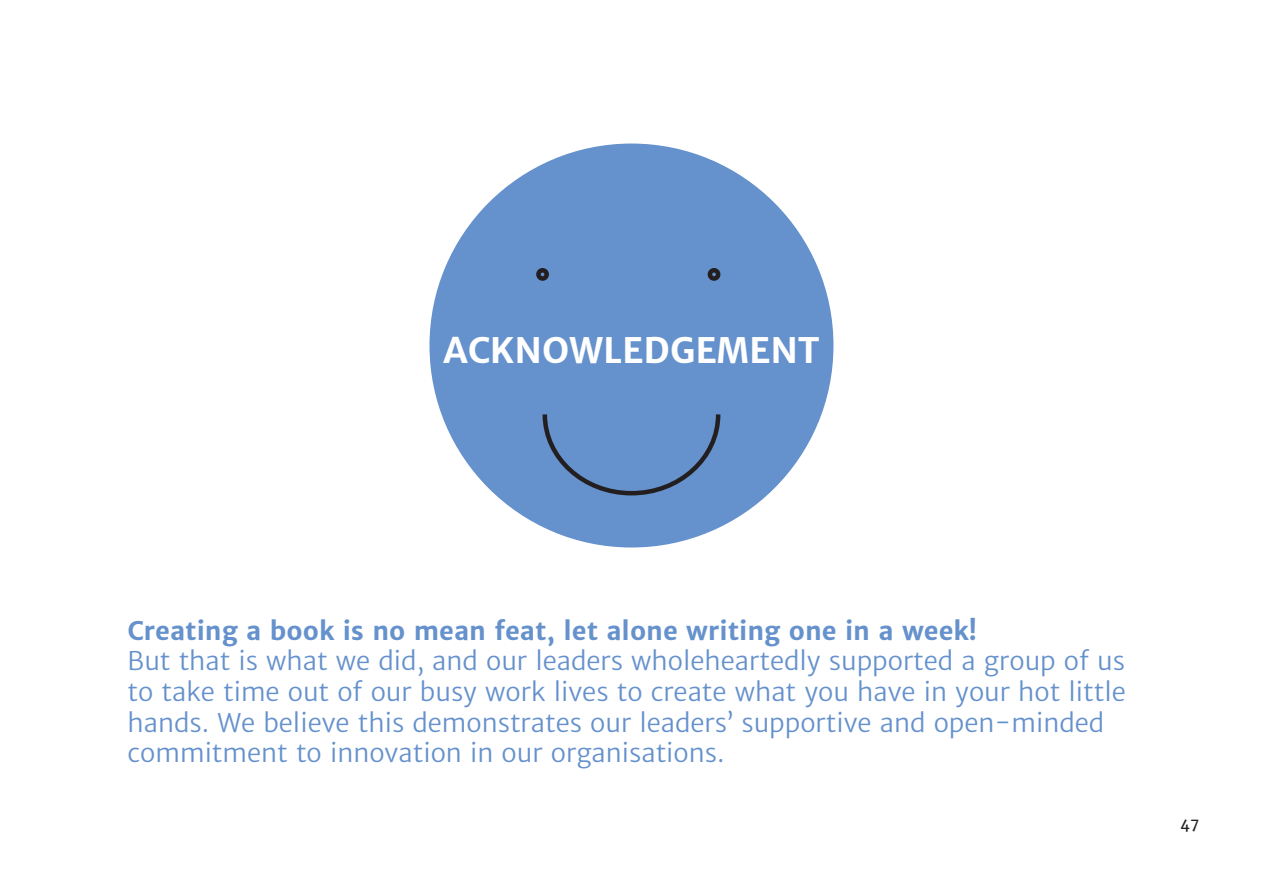
<style>
.page{position:relative;width:1263px;height:893px;background:#fff}
.page>*{position:absolute;margin:0;border:0;box-sizing:border-box;transform-origin:0 0}
.t1{font:700 34.95px "Merriweather Sans";color:#fff}
.t2{font:25.5px/30.6px "Merriweather Sans";color:#6591cc}
.t3{font:15px "Merriweather Sans";color:#231f20}
.s1{font-weight:700}
</style>
<div class="page">
<div style="left:429px;top:144px;width:404px;height:403px;background:#6591cc;border-radius:50%"></div>
<svg style="left:542px;top:414px;width:179px;height:82px"></svg>
<div style="left:536px;top:268px;width:13px;height:13px;border:4px solid #231f20;border-radius:50%"></div>
<div style="left:708px;top:268px;width:12px;height:13px;border:4px solid #231f20;border-radius:50%"></div>
<p class="t1" style="left:444px;top:329px;width:377px">ACKNOWLEDGEMENT</p>
<p class="t2" style="left:128px;top:616px;width:1000px"><span class="s1">Creating a book is no mean feat, let alone writing one in a week!<br></span>But that is what we did, and our leaders wholeheartedly supported a group of us to take time out of our busy work lives to create what you have in your hot little hands. We believe this demonstrates our leaders’ supportive and open-minded commitment to innovation in our organisations.</p>
<p class="t3" style="left:1180px;top:814px;width:20px">47</p>
</div>
